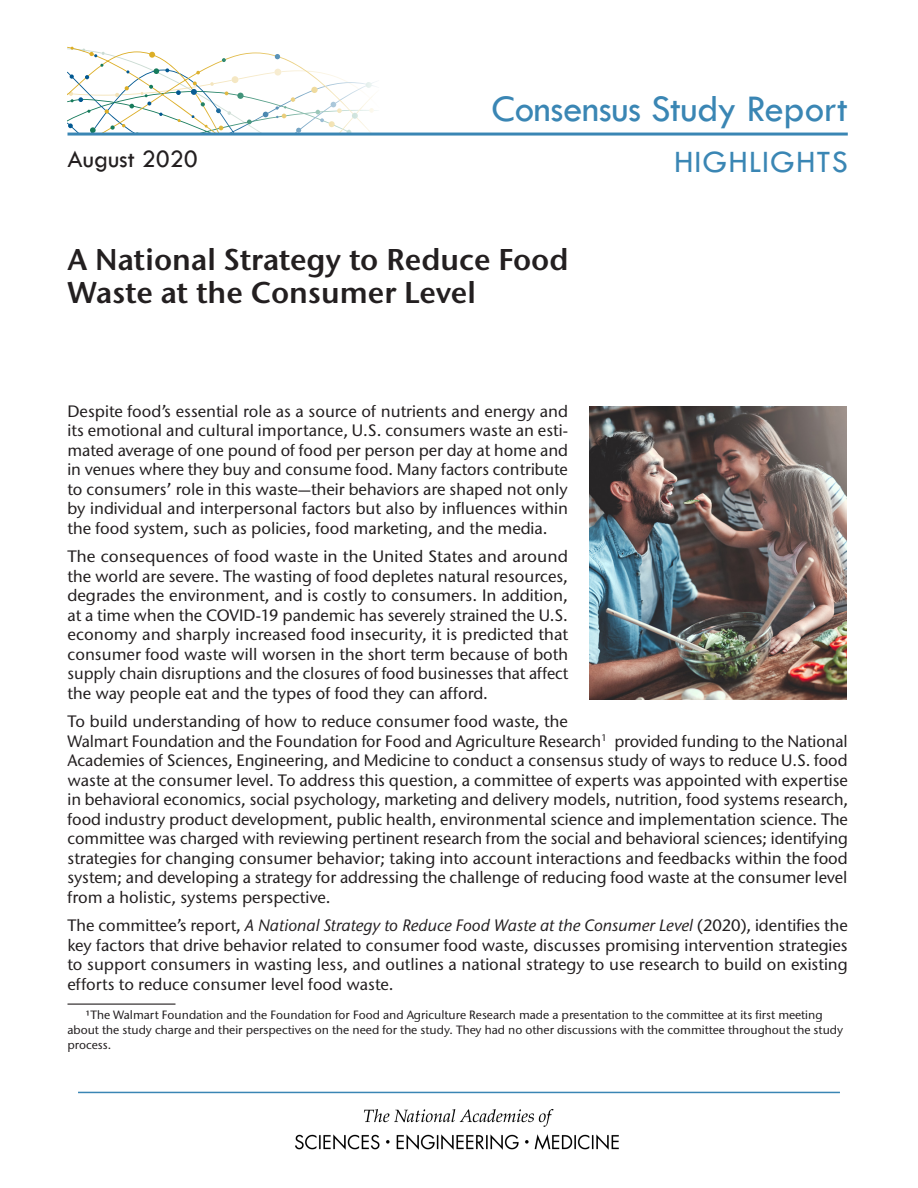
<style>
.page{position:relative;width:918px;height:1188px;background:#fff}
.page>*{position:absolute;margin:0;border:0;box-sizing:border-box;transform-origin:0 0}
.t1{font:39px "Tw Cen";letter-spacing:-.01em;color:#3a86b4}
.t2{font:32.25px "Tw Cen";letter-spacing:.03em;color:#3a86b4}
.Report_Title{font:600 30px "Stone Sans ITC Pro";color:#231f20}
.t3{font:25.5px "Tw Cen";color:#231f20}
.Body_Text{font:500 16.5px/19.5px "Stone Sans ITC Std";color:#231f20;text-align:justify}
.Footnote_text{font:500 12px/15px "Stone Sans ITC Std";color:#231f20}
.s1{font-style:italic}
</style>
<div class="page">
<svg style="left:68px;top:47px;width:312px;height:86px"></svg>
<hr style="left:68px;top:133px;width:780px;height:3px;background:#3a86b4">
<hr style="left:78px;top:1092px;width:762px;height:1px;background:#3a86b4">
<img style="left:295px;top:1109px;width:324px;height:41px">
<hr style="left:68px;top:1004px;width:108px;height:1px;background:#231f20">
<img style="left:589px;top:406px;width:257px;height:293px">
<p class="t3" style="left:68px;top:144px;width:132px">August 2020</p>
<p class="t1" style="left:492px;top:85px;width:358px">Consensus Study Report</p>
<p class="t2" style="left:674px;top:142px;width:175px">HIGHLIGHTS</p>
<p class="Report_Title" style="left:68px;top:241px;width:503px">A National Strategy to Reduce Food</p>
<p class="Report_Title" style="left:68px;top:274px;width:410px">Waste at the Consumer Level</p>
<p class="Body_Text" style="left:68px;top:401px;width:502px">Despite food’s essential role as a source of nutrients and energy and its emotional and cultural importance, U.S. consumers waste an esti&shy;mated average of one pound of food per person per day at home and in venues where they buy and consume food. Many factors contribute to consumers’ role in this waste—their behaviors are shaped not only by individual and interpersonal factors but also by influences within the food system, such as policies, food marketing, and the media.</p>
<p class="Body_Text" style="left:68px;top:547px;width:502px">The consequences of food waste in the United States and around the world are severe. The wasting of food depletes natural resources, degrades the environment, and is costly to consumers. In addition, at a time when the COVID-19 pandemic has severely strained the U.S. economy and sharply increased food insecurity, it is predicted that consumer food waste will worsen in the short term because of both supply chain disruptions and the closures of food businesses that affect the way people eat and the types of food they can afford.</p>
<p class="Body_Text" style="left:68px;top:712px;width:782px;text-align:left">To build understanding of how to reduce consumer food waste, the<br>Walmart Foundation and the Foundation for Food and Agriculture Research<sup>1</sup> provided funding to the National Academies of Sciences, Engineering, and Medicine to conduct a consensus study of ways to reduce U.S. food waste at the consumer level. To address this question, a committee of experts was appointed with expertise in behavioral economics, social psychology, marketing and delivery models, nutrition, food systems research, food industry product development, public health, environmental science and implementation science. The committee was charged with reviewing pertinent research from the social and behavioral sciences; identifying strategies for changing consumer behavior; taking into account interactions and feedbacks within the food system; and developing a strategy for addressing the challenge of reducing food waste at the consumer level from a holistic, systems perspective.</p>
<p class="Body_Text" style="left:68px;top:916px;width:782px">The committee’s report, <span class="s1">A National Strategy to Reduce Food Waste at the Consumer Level</span> (2020), identifies the key factors that drive behavior related to consumer food waste, discusses promising intervention strategies to support consumers in wasting less, and outlines a national strategy to use research to build on existing efforts to reduce consumer level food waste.</p>
<p class="Footnote_text" style="left:68px;top:1007px;width:777px;text-indent:18px">¹The Walmart Foundation and the Foundation for Food and Agriculture Research made a presentation to the committee at its first meeting about the study charge and their perspectives on the need for the study. They had no other discussions with the committee throughout the study process.</p>
</div>
